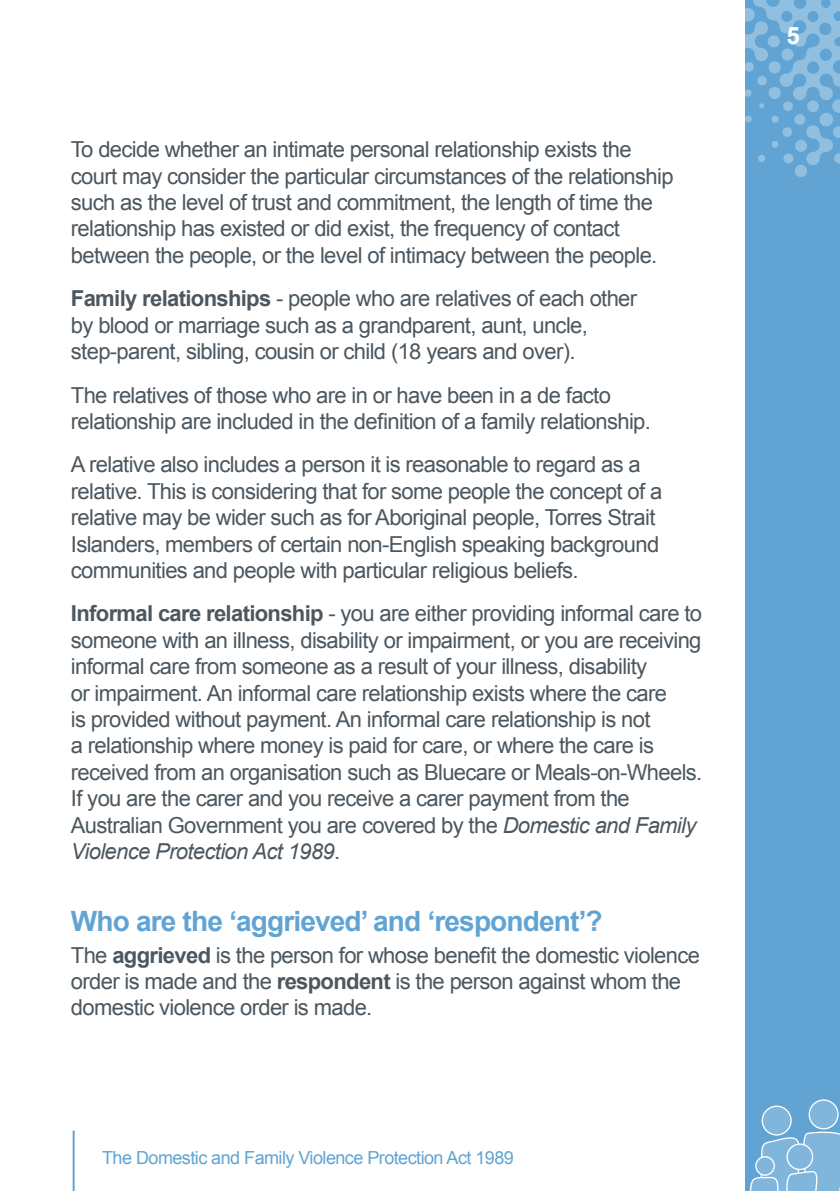
<style>
.page{position:relative;width:840px;height:1191px;background:#fff}
.page>*{position:absolute;margin:0;border:0;box-sizing:border-box;transform-origin:0 0}
.t1{font:700 28px "Arial";letter-spacing:-.03em;color:#61a4d3}
.t2{font:22px/26.4px "Arial";letter-spacing:-.03em;color:#4c575f}
.t3{font:18px "Arial";letter-spacing:-.03em;color:#61a4d3}
.s1{font-weight:700}
.s2{font-style:italic}
</style>
<div class="page">
<div style="left:745px;top:0;width:94px;height:1191px;background:#61a4d3"></div>
<div style="left:761px;top:1106px;width:29px;height:29px;background:#81b6dc;border-radius:50%"></div>
<div style="left:761px;top:1105px;width:30px;height:30px;border:1px solid #fff;border-radius:50%"></div>
<div style="left:808px;top:1100px;width:29px;height:28px;background:#81b6dc;border-radius:50%"></div>
<div style="left:808px;top:1099px;width:30px;height:30px;border:1px solid #fff;border-radius:50%"></div>
<svg style="left:749px;top:1130px;width:90px;height:61px"></svg>
<div style="left:755px;top:1156px;width:18px;height:19px;background:#81b6dc;border-radius:50%"></div>
<div style="left:754px;top:1156px;width:20px;height:19px;border:1px solid #fff;border-radius:50%"></div>
<div style="left:786px;top:1144px;width:26px;height:25px;background:#81b6dc;border-radius:50%"></div>
<div style="left:786px;top:1143px;width:26px;height:27px;border:1px solid #fff;border-radius:50%"></div>
<hr style="left:73px;top:1130px;width:2px;height:61px;background:#61a4d3">
<svg style="left:745px;top:0;width:94px;height:177px"></svg>
<p class="t2" style="left:71px;top:136px;width:604px">To decide whether an intimate personal relationship exists the court may consider the particular circumstances of the relationship such as the level of trust and commitment, the length of time the relationship has existed or did exist, the frequency of contact between the people, or the level of intimacy between the people.</p>
<p class="t2" style="left:71px;top:285px;width:567px"><span class="s1">Family relationships</span> - people who are relatives of each other by blood or marriage such as a grandparent, aunt, uncle, step-parent, sibling, cousin or child (18 years and over).</p>
<p class="t2" style="left:71px;top:382px;width:581px">The relatives of those who are in or have been in a de facto relationship are included in the definition of a family relationship.</p>
<p class="t2" style="left:71px;top:452px;width:592px">A relative also includes a person it is reasonable to regard as a relative. This is considering that for some people the concept of a relative may be wider such as for Aboriginal people, Torres Strait Islanders, members of certain non-English speaking background communities and people with particular religious beliefs.</p>
<p class="t2" style="left:71px;top:601px;width:632px"><span class="s1">Informal care relationship</span> - you are either providing informal care to someone with an illness, disability or impairment, or you are receiving informal care from someone as a result of your illness, disability<br>or impairment. An informal care relationship exists where the care<br>is provided without payment. An informal care relationship is not<br>a relationship where money is paid for care, or where the care is received from an organisation such as Bluecare or Meals-on-Wheels.<br>If you are the carer and you receive a carer payment from the Australian Government you are covered by the <span class="s2">Domestic and Family Violence Protection Act 1989</span>.</p>
<p class="t1" style="left:71px;top:902px;width:533px">Who are the ‘aggrieved’ and ‘respondent’?</p>
<p class="t2" style="left:71px;top:942px;width:630px">The <span class="s1">aggrieved</span> is the person for whose benefit the domestic violence order is made and the <span class="s1">respondent</span> is the person against whom the domestic violence order is made.</p>
<p class="t3" style="left:102px;top:1145px;width:413px">The Domestic and Family Violence Protection Act 1989</p>
</div>
